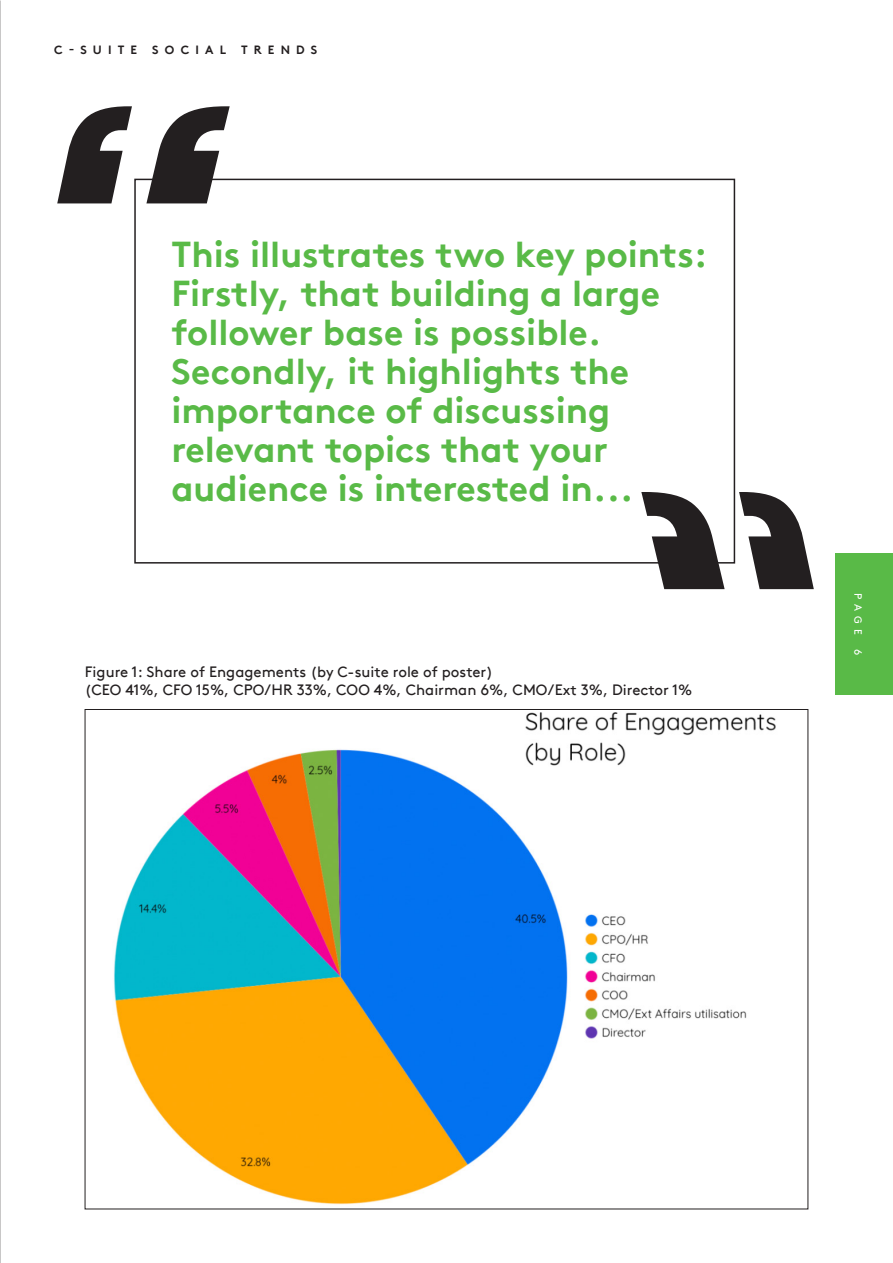
<style>
.page{position:relative;width:893px;height:1263px;background:#fff}
.page>*{position:absolute;margin:0;border:0;box-sizing:border-box;transform-origin:0 0}
.Paragraph{font:700 36px/39px "Brown TT";color:#59ba47}
.t1{font:15px "Brown TT";color:#231f20}
.t2{font:700 12px "Brown TT";letter-spacing:.51em;color:#231f20}
.t3{font:10.5px "Brown TT";color:#fff}
</style>
<div class="page">
<img style="left:114px;top:712px;width:662px;height:493px">
<div style="left:134px;top:179px;width:601px;height:385px;border:2px solid #231f20"></div>
<svg style="left:57px;top:106px;width:75px;height:97px"></svg>
<svg style="left:146px;top:106px;width:84px;height:97px"></svg>
<svg style="left:739px;top:492px;width:75px;height:97px"></svg>
<svg style="left:641px;top:492px;width:84px;height:97px"></svg>
<div style="left:836px;top:553px;width:57px;height:142px;background:#59ba47"></div>
<p class="t2" style="left:54px;top:42px;width:85px">C-SUITE</p>
<p class="t2" style="left:152px;top:42px;width:166px">SOCIAL TRENDS</p>
<p class="Paragraph" style="left:171px;top:235px;width:537px">This illustrates two key points:<br>Firstly, that building a large follower base is possible.</p>
<p class="Paragraph" style="left:171px;top:352px;width:463px">Secondly, it highlights the importance of discussing relevant topics that your audience is interested in...</p>
<p class="t1" style="left:85px;top:662px;width:410px">Figure 1: Share of Engagements (by C-suite role of poster)</p>
<p class="t1" style="left:85px;top:680px;width:609px">(CEO 41%, CFO 15%, CPO/HR 33%, COO 4%, Chairman 6%, CMO/Ext 3%, Director 1%</p>
<p class="t3" style="left:864px;top:593px;width:43px;rotate:90deg">PAGE</p>
<p class="t3" style="left:864px;top:648px;width:8px;rotate:90deg">6</p>
</div>
